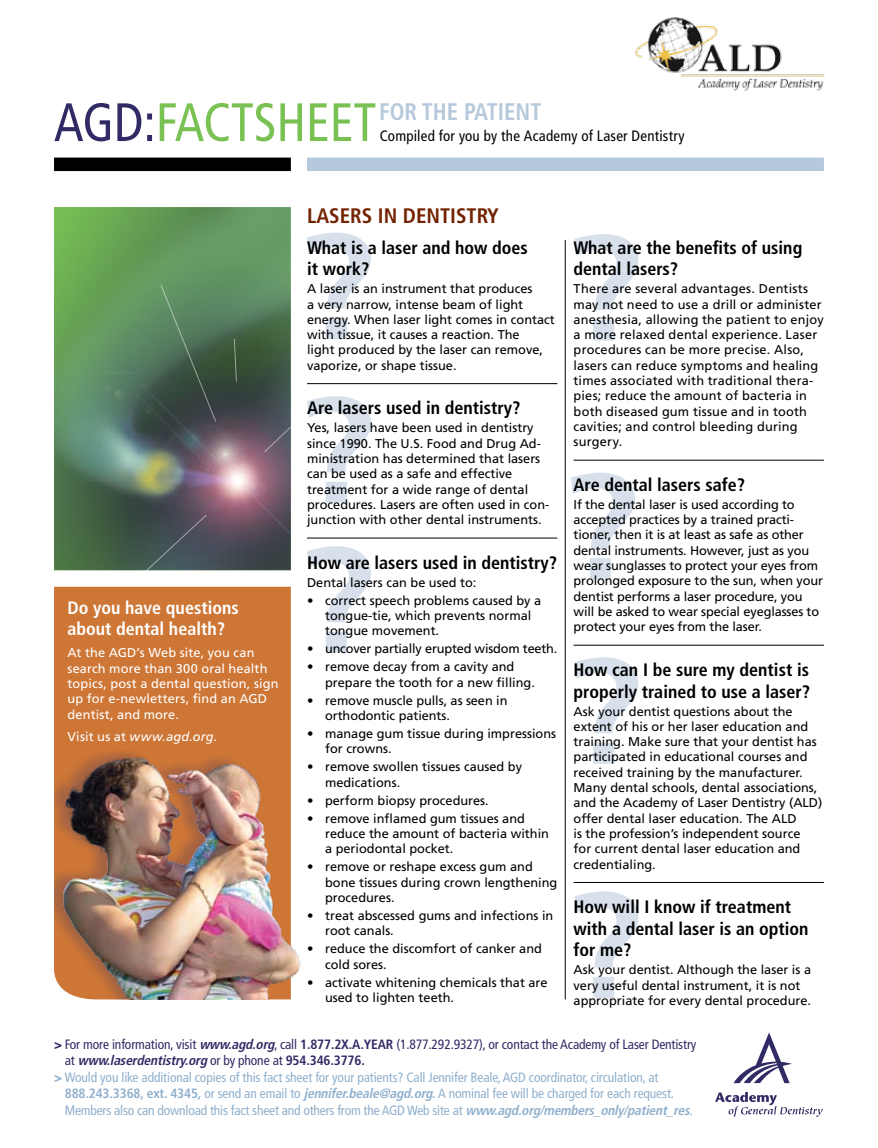
<style>
.page{position:relative;width:878px;height:1148px;background:#fff}
.page>*{position:absolute;margin:0;border:0;box-sizing:border-box;transform-origin:0 0}
.t1{font:condensed 54px "Frutiger";color:#79c153;scale:.95 1}
.t2{font:700 condensed 24px "Frutiger";color:#b6c9dc;scale:.95 1}
.t3{font:700 condensed 21px "Frutiger";color:#732300}
.t4{font:700 condensed 18px/21.6px "Frutiger";color:#000}
.t5{font:700 condensed 18px/21.6px "Frutiger";color:#fff}
.t6{font:condensed 15px "Frutiger";letter-spacing:.015em;color:#000}
.t7{font:condensed 13.5px "Frutiger";letter-spacing:-.01em;color:#90b0cd}
.t8{font:condensed 13.5px "Frutiger";letter-spacing:-.01em;color:#312b65}
.t9{font:italic 700 condensed 13.5px "Frutiger";color:#312b65}
.t10{font:12.75px/15.3px "Frutiger";color:#000}
.t11{font:12.75px/15.3px "Frutiger";letter-spacing:.01em;color:#fff}
.t12{font:italic 12.75px "Frutiger";letter-spacing:.015em;color:#fff}
.s1{color:#312b65}
.s2{font-style:normal}
.s3{font-weight:900}
.s4{font-weight:700;font-style:italic}
.s5{font-weight:700}
.s6{font-weight:400;font-style:normal}
</style>
<div class="page">
<div style="left:54px;top:587px;width:237px;height:165px;background:#cd7636"></div>
<img style="left:54px;top:207px;width:237px;height:363px">
<svg style="left:307px;top:396px;width:64px;height:107px"></svg>
<svg style="left:307px;top:546px;width:64px;height:107px"></svg>
<svg style="left:574px;top:891px;width:64px;height:107px"></svg>
<svg style="left:307px;top:233px;width:64px;height:106px"></svg>
<svg style="left:574px;top:234px;width:64px;height:107px"></svg>
<svg style="left:571px;top:473px;width:64px;height:106px"></svg>
<svg style="left:574px;top:657px;width:64px;height:107px"></svg>
<hr style="left:307px;top:383px;width:250px;height:1px;background:#000">
<hr style="left:307px;top:537px;width:250px;height:1px;background:#000">
<hr style="left:573px;top:460px;width:251px;height:1px;background:#000">
<hr style="left:573px;top:645px;width:251px;height:1px;background:#000">
<hr style="left:573px;top:882px;width:251px;height:1px;background:#000">
<hr style="left:565px;top:240px;width:1px;height:759px;background:#000">
<img style="left:54px;top:752px;width:247px;height:247px">
<svg style="left:160px;top:284px;width:56px;height:138px;background:#496851"></svg>
<svg style="left:129px;top:514px;width:78px;height:73px"></svg>
<svg style="left:264px;top:426px;width:27px;height:26px"></svg>
<svg style="left:234px;top:339px;width:3px;height:43px"></svg>
<img style="left:635px;top:17px;width:190px;height:74px">
<div style="left:54px;top:158px;width:237px;height:13px;background:#000"></div>
<div style="left:307px;top:158px;width:517px;height:13px;background:#b6c9dc"></div>
<svg style="left:733px;top:1032px;width:59px;height:51px"></svg>
<svg style="left:715px;top:1092px;width:108px;height:25px"></svg>
<h1 class="t1" style="left:54px;top:91px;width:341px"><span class="s1">AGD:</span>FACTSHEET</h1>
<h2 class="t2" style="left:379px;top:97px;width:59px">For the</h2>
<h2 class="t2" style="left:464px;top:97px;width:24px">patient</h2>
<p class="t6" style="left:380px;top:127px;width:306px">Compiled for you by the Academy of Laser Dentistry</p>
<h3 class="t5" style="left:68px;top:596px;width:173px">Do you have questions about dental health?</h3>
<p class="t11" style="left:68px;top:645px;width:212px">At the AGD’s Web site, you can search more than 300 oral health topics, post a dental question, sign up for e-newletters, find an AGD dentist, and more.</p>
<p class="t12" style="left:68px;top:729px;width:151px"><span class="s2">Visit us at</span> www.agd.org.</p>
<h3 class="t3" style="left:307px;top:203px;width:193px">LASERS IN DENTISTRY</h3>
<h3 class="t4" style="left:307px;top:236px;width:222px">What is a laser and how does it work?</h3>
<p class="t10" style="left:307px;top:281px;width:249px">A laser is an instrument that produces<br>a very narrow, intense beam of light energy. When laser light comes in contact with tissue, it causes a reaction. The<br>light produced by the laser can remove, vaporize, or shape tissue.</p>
<h3 class="t4" style="left:307px;top:397px;width:215px">Are lasers used in dentistry?</h3>
<p class="t10" style="left:307px;top:420px;width:244px">Yes, lasers have been used in dentistry since 1990. The U.S. Food and Drug Ad&shy;ministration has determined that lasers can be used as a safe and effective treatment for a wide range of dental procedures. Lasers are often used in con&shy;junction with other dental instruments.</p>
<h3 class="t4" style="left:307px;top:551px;width:252px">How are lasers used in dentistry?</h3>
<p class="t10" style="left:307px;top:574px;width:171px">Dental lasers can be used to:</p>
<p class="t10" style="left:325px;top:592px;width:218px;text-indent:-18px">• correct speech problems caused by a tongue-tie, which prevents normal tongue movement.</p>
<p class="t10" style="left:307px;top:641px;width:252px">• uncover partially erupted wisdom teeth.</p>
<p class="t10" style="left:325px;top:659px;width:211px;text-indent:-18px">• remove decay from a cavity and prepare the tooth for a new filling.</p>
<p class="t10" style="left:325px;top:692px;width:184px;text-indent:-18px">• remove muscle pulls, as seen in orthodontic patients.</p>
<p class="t10" style="left:325px;top:726px;width:232px;text-indent:-18px">• manage gum tissue during impressions for crowns.</p>
<p class="t10" style="left:325px;top:759px;width:198px;text-indent:-18px">• remove swollen tissues caused by medications.</p>
<p class="t10" style="left:307px;top:792px;width:183px">• perform biopsy procedures.</p>
<p class="t10" style="left:325px;top:810px;width:225px;text-indent:-18px">• remove inflamed gum tissues and reduce the amount of bacteria within a periodontal pocket.</p>
<p class="t10" style="left:325px;top:859px;width:234px;text-indent:-18px">• remove or reshape excess gum and bone tissues during crown lengthening procedures.</p>
<p class="t10" style="left:325px;top:907px;width:230px;text-indent:-18px">• treat abscessed gums and infections in root canals.</p>
<p class="t10" style="left:325px;top:941px;width:218px;text-indent:-18px">• reduce the discomfort of canker and cold sores.</p>
<p class="t10" style="left:325px;top:974px;width:224px;text-indent:-18px">• activate whitening chemicals that are used to lighten teeth.</p>
<h3 class="t4" style="left:573px;top:236px;width:230px">What are the benefits of using dental lasers?</h3>
<p class="t10" style="left:573px;top:281px;width:252px">There are several advantages. Dentists may not need to use a drill or administer anesthesia, allowing the patient to enjoy a more relaxed dental experience. Laser procedures can be more precise. Also, lasers can reduce symptoms and healing times associated with traditional thera&shy;pies; reduce the amount of bacteria in both diseased gum tissue and in tooth cavities; and control bleeding during surgery.</p>
<h3 class="t4" style="left:573px;top:474px;width:173px">Are dental lasers safe?</h3>
<p class="t10" style="left:573px;top:496px;width:251px">If the dental laser is used according to accepted practices by a trained practi&shy;tioner, then it is at least as safe as other dental instruments. However, just as you wear sunglasses to protect your eyes from prolonged exposure to the sun, when your dentist performs a laser procedure, you will be asked to wear special eyeglasses to protect your eyes from the laser.</p>
<h3 class="t4" style="left:573px;top:659px;width:238px">How can I be sure my dentist is properly trained to use a laser?</h3>
<p class="t10" style="left:573px;top:703px;width:250px">Ask your dentist questions about the extent of his or her laser education and training. Make sure that your dentist has participated in educational courses and received training by the manufacturer.<br>Many dental schools, dental associations, and the Academy of Laser Dentistry (ALD) offer dental laser education. The ALD<br>is the profession’s independent source<br>for current dental laser education and credentialing.</p>
<h3 class="t4" style="left:573px;top:896px;width:236px">How will I know if treatment with a dental laser is an option for me?</h3>
<p class="t10" style="left:573px;top:962px;width:239px">Ask your dentist. Although the laser is a very useful dental instrument, it is not appropriate for every dental procedure.</p>
<p class="t8" style="left:54px;top:1036px;width:643px"><span class="s3">&gt;</span> For more information, visit <span class="s4">www.agd.org</span>, call <span class="s5">1.877.2X.A.YEAR</span> (1.877.292.9327), or contact the Academy of Laser Dentistry</p>
<p class="t9" style="left:65px;top:1052px;width:301px"><span class="s6">at</span> www.laserdentistry.org<span class="s6">or by phone at</span> <span class="s2">954.346.3776.</span></p>
<p class="t7" style="left:54px;top:1069px;width:606px"><span class="s3">&gt;</span> Would you like additional copies of this fact sheet for your patients? Call Jennifer Beale,AGD coordinator, circulation, at</p>
<p class="t7" style="left:65px;top:1085px;width:610px"><span class="s5">888.243.3368, ext. 4345,</span> or send an email to <span class="s4">jennifer.beale@agd.org.</span>A nominal fee will be charged for each request.</p>
<p class="t7" style="left:65px;top:1102px;width:629px">Members also can download this fact sheet and others from the AGD Web site at <span class="s4">www.agd.org/members_only/patient_res</span>.</p>
</div>
